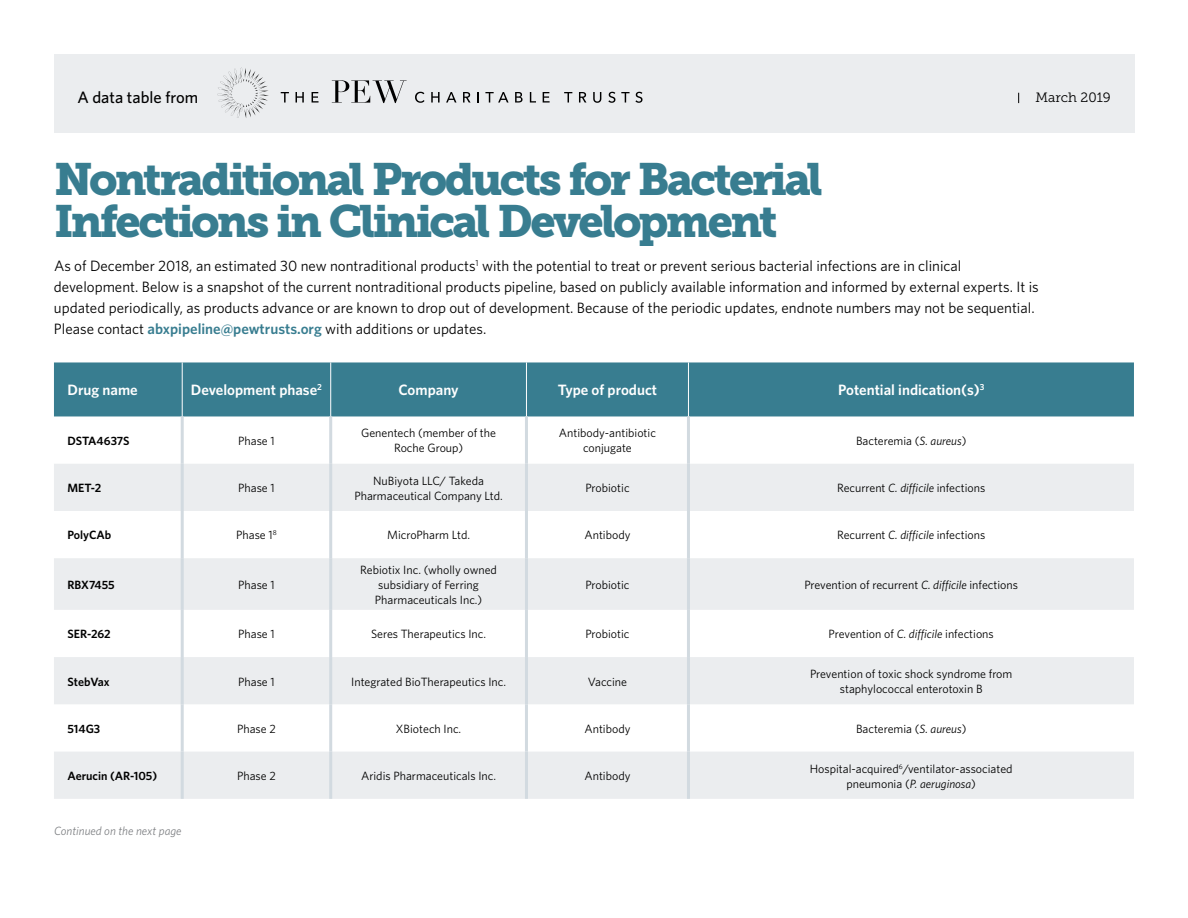
<style>
.page{position:relative;width:1188px;height:918px;background:#fff}
.page>*{position:absolute;margin:0;border:0;box-sizing:border-box;transform-origin:0 0}
.t1{font:45px/42px "Museo Slab 900";letter-spacing:-.06em;color:#387d90}
.t2{font:500 16.5px "Whitney";color:#000}
.t3{font:15px/21px "Whitney";color:#000}
.t4{font:600 15px "Whitney";color:#fff}
.t5{font:13.5px "Museo Slab 300";color:#000}
.t6{font:12px/15px "Whitney";color:#000;text-align:center}
.t7{font:600 12px "Whitney";color:#000}
.t8{font:italic 12px "Whitney";color:#808285}
.s1{font-weight:600;color:#387d90}
.s2{font-style:italic}
</style>
<div class="page">
<div style="left:54px;top:54px;width:1080px;height:78px;background:#ebedef"></div>
<svg style="left:217px;top:68px;width:52px;height:50px"></svg>
<svg style="left:281px;top:92px;width:8px;height:11px"></svg>
<svg style="left:296px;top:92px;width:8px;height:11px"></svg>
<svg style="left:312px;top:92px;width:7px;height:11px"></svg>
<svg style="left:415px;top:92px;width:10px;height:11px"></svg>
<svg style="left:431px;top:92px;width:9px;height:11px"></svg>
<svg style="left:446px;top:92px;width:11px;height:11px"></svg>
<svg style="left:463px;top:92px;width:8px;height:11px"></svg>
<svg style="left:477px;top:92px;width:2px;height:11px"></svg>
<svg style="left:485px;top:92px;width:24px;height:11px"></svg>
<svg style="left:515px;top:92px;width:8px;height:11px"></svg>
<svg style="left:530px;top:92px;width:6px;height:11px"></svg>
<svg style="left:543px;top:92px;width:7px;height:11px"></svg>
<svg style="left:564px;top:92px;width:8px;height:11px"></svg>
<svg style="left:579px;top:92px;width:7px;height:11px"></svg>
<svg style="left:593px;top:92px;width:8px;height:11px"></svg>
<svg style="left:608px;top:92px;width:7px;height:11px"></svg>
<svg style="left:621px;top:92px;width:22px;height:11px"></svg>
<svg style="left:332px;top:80px;width:75px;height:23px"></svg>
<div style="left:54px;top:362px;width:1080px;height:54px;background:#387d90"></div>
<svg style="left:54px;top:464px;width:1080px;height:335px;fill:#ebedef"></svg>
<hr style="left:182px;top:362px;width:1px;height:54px;background:#fff">
<hr style="left:330px;top:362px;width:1px;height:54px;background:#fff">
<hr style="left:526px;top:362px;width:1px;height:54px;background:#fff">
<hr style="left:688px;top:362px;width:1px;height:54px;background:#fff">
<hr style="left:181px;top:416px;width:3px;height:48px;background:#d2dae0">
<hr style="left:329px;top:416px;width:3px;height:48px;background:#d2dae0">
<hr style="left:525px;top:416px;width:3px;height:48px;background:#d2dae0">
<hr style="left:687px;top:416px;width:3px;height:48px;background:#d2dae0">
<hr style="left:181px;top:464px;width:3px;height:47px;background:#d2dae0">
<hr style="left:329px;top:464px;width:3px;height:47px;background:#d2dae0">
<hr style="left:525px;top:464px;width:3px;height:47px;background:#d2dae0">
<hr style="left:687px;top:464px;width:3px;height:47px;background:#d2dae0">
<hr style="left:181px;top:511px;width:3px;height:47px;background:#d2dae0">
<hr style="left:329px;top:511px;width:3px;height:47px;background:#d2dae0">
<hr style="left:525px;top:511px;width:3px;height:47px;background:#d2dae0">
<hr style="left:687px;top:511px;width:3px;height:47px;background:#d2dae0">
<hr style="left:181px;top:610px;width:3px;height:47px;background:#d2dae0">
<hr style="left:329px;top:610px;width:3px;height:47px;background:#d2dae0">
<hr style="left:525px;top:610px;width:3px;height:47px;background:#d2dae0">
<hr style="left:687px;top:610px;width:3px;height:47px;background:#d2dae0">
<hr style="left:181px;top:657px;width:3px;height:47px;background:#d2dae0">
<hr style="left:329px;top:657px;width:3px;height:47px;background:#d2dae0">
<hr style="left:525px;top:657px;width:3px;height:47px;background:#d2dae0">
<hr style="left:687px;top:657px;width:3px;height:47px;background:#d2dae0">
<hr style="left:181px;top:704px;width:3px;height:48px;background:#d2dae0">
<hr style="left:329px;top:704px;width:3px;height:48px;background:#d2dae0">
<hr style="left:525px;top:704px;width:3px;height:48px;background:#d2dae0">
<hr style="left:687px;top:704px;width:3px;height:48px;background:#d2dae0">
<hr style="left:181px;top:752px;width:3px;height:47px;background:#d2dae0">
<hr style="left:329px;top:752px;width:3px;height:47px;background:#d2dae0">
<hr style="left:525px;top:752px;width:3px;height:47px;background:#d2dae0">
<hr style="left:687px;top:752px;width:3px;height:47px;background:#d2dae0">
<hr style="left:181px;top:558px;width:3px;height:52px;background:#d2dae0">
<hr style="left:329px;top:558px;width:3px;height:52px;background:#d2dae0">
<hr style="left:525px;top:558px;width:3px;height:52px;background:#d2dae0">
<hr style="left:687px;top:558px;width:3px;height:52px;background:#d2dae0">
<h2 class="t2" style="left:77px;top:86px;width:122px">A data table from</h2>
<p class="t5" style="left:1036px;top:90px;width:77px">March 2019</p>
<h1 class="t1" style="left:54px;top:158px;width:771px">Nontraditional Products for Bacterial<br>Infections in Clinical Development</h1>
<p class="t3" style="left:54px;top:255px;width:986px">As of December 2018, an estimated 30 new nontraditional products<sup>1</sup> with the potential to treat or prevent serious bacterial infections are in clinical development. Below is a snapshot of the current nontraditional products pipeline, based on publicly available information and informed by external experts. It is updated periodically, as products advance or are known to drop out of development. Because of the periodic updates, endnote numbers may not be sequential.<br>Please contact <span class="s1">abxpipeline@pewtrusts.org</span> with additions or updates.</p>
<p class="t4" style="left:67px;top:380px;width:72px">Drug name</p>
<p class="t4" style="left:191px;top:380px;width:133px">Development phase<sup>2</sup></p>
<p class="t4" style="left:398px;top:380px;width:62px">Company</p>
<p class="t4" style="left:558px;top:380px;width:101px">Type of product</p>
<p class="t4" style="left:838px;top:380px;width:148px">Potential indication(s)<sup>3</sup></p>
<p class="t7" style="left:67px;top:433px;width:64px">DSTA4637S</p>
<p class="t6" style="left:238px;top:433px;width:38px">Phase 1</p>
<p class="t6" style="left:361px;top:425px;width:137px">Genentech (member of the<br>Roche Group)</p>
<p class="t6" style="left:559px;top:425px;width:98px">Antibody-antibiotic conjugate</p>
<p class="t6" style="left:856px;top:433px;width:112px">Bacteremia (<span class="s2">S. aureus</span>)</p>
<p class="t7" style="left:67px;top:480px;width:35px">MET-2</p>
<p class="t6" style="left:238px;top:480px;width:38px">Phase 1</p>
<p class="t6" style="left:354px;top:473px;width:150px">NuBiyota LLC/ Takeda<br>Pharmaceutical Company Ltd.</p>
<p class="t6" style="left:585px;top:480px;width:46px">Probiotic</p>
<p class="t6" style="left:837px;top:480px;width:150px">Recurrent <span class="s2">C. difficile</span> infections</p>
<p class="t7" style="left:67px;top:527px;width:45px">PolyCAb</p>
<p class="t6" style="left:236px;top:527px;width:42px">Phase 1<sup>8</sup></p>
<p class="t6" style="left:387px;top:527px;width:84px">MicroPharm Ltd.</p>
<p class="t6" style="left:584px;top:527px;width:48px">Antibody</p>
<p class="t6" style="left:837px;top:527px;width:150px">Recurrent <span class="s2">C. difficile</span> infections</p>
<p class="t7" style="left:67px;top:577px;width:49px">RBX7455</p>
<p class="t6" style="left:238px;top:577px;width:38px">Phase 1</p>
<p class="t6" style="left:360px;top:562px;width:138px">Rebiotix Inc. (wholly owned subsidiary of Ferring<br>Pharmaceuticals Inc.)</p>
<p class="t6" style="left:585px;top:577px;width:46px">Probiotic</p>
<p class="t6" style="left:804px;top:577px;width:215px">Prevention of recurrent <span class="s2">C. difficile</span> infections</p>
<p class="t7" style="left:67px;top:626px;width:45px">SER-262</p>
<p class="t6" style="left:238px;top:626px;width:38px">Phase 1</p>
<p class="t6" style="left:371px;top:626px;width:117px">Seres Therapeutics Inc.</p>
<p class="t6" style="left:585px;top:626px;width:46px">Probiotic</p>
<p class="t6" style="left:829px;top:626px;width:167px">Prevention of <span class="s2">C. difficile</span> infections</p>
<p class="t7" style="left:67px;top:673px;width:44px">StebVax</p>
<p class="t6" style="left:238px;top:674px;width:38px">Phase 1</p>
<p class="t6" style="left:351px;top:674px;width:156px">Integrated BioTherapeutics Inc.</p>
<p class="t6" style="left:588px;top:674px;width:41px">Vaccine</p>
<p class="t6" style="left:810px;top:666px;width:204px">Prevention of toxic shock syndrome from staphylococcal enterotoxin B</p>
<p class="t7" style="left:67px;top:721px;width:34px">514G3</p>
<p class="t6" style="left:237px;top:721px;width:40px">Phase 2</p>
<p class="t6" style="left:396px;top:721px;width:67px">XBiotech Inc.</p>
<p class="t6" style="left:584px;top:721px;width:48px">Antibody</p>
<p class="t6" style="left:856px;top:721px;width:112px">Bacteremia (<span class="s2">S. aureus</span>)</p>
<p class="t7" style="left:67px;top:768px;width:91px">Aerucin (AR-105)</p>
<p class="t6" style="left:237px;top:768px;width:40px">Phase 2</p>
<p class="t6" style="left:361px;top:768px;width:137px">Aridis Pharmaceuticals Inc.</p>
<p class="t6" style="left:584px;top:768px;width:48px">Antibody</p>
<p class="t6" style="left:810px;top:761px;width:204px">Hospital-acquired<sup>6</sup>/ventilator-associated pneumonia (<span class="s2">P. aeruginosa</span>)</p>
<p class="t8" style="left:54px;top:822px;width:129px">Continued on the next page</p>
</div>
